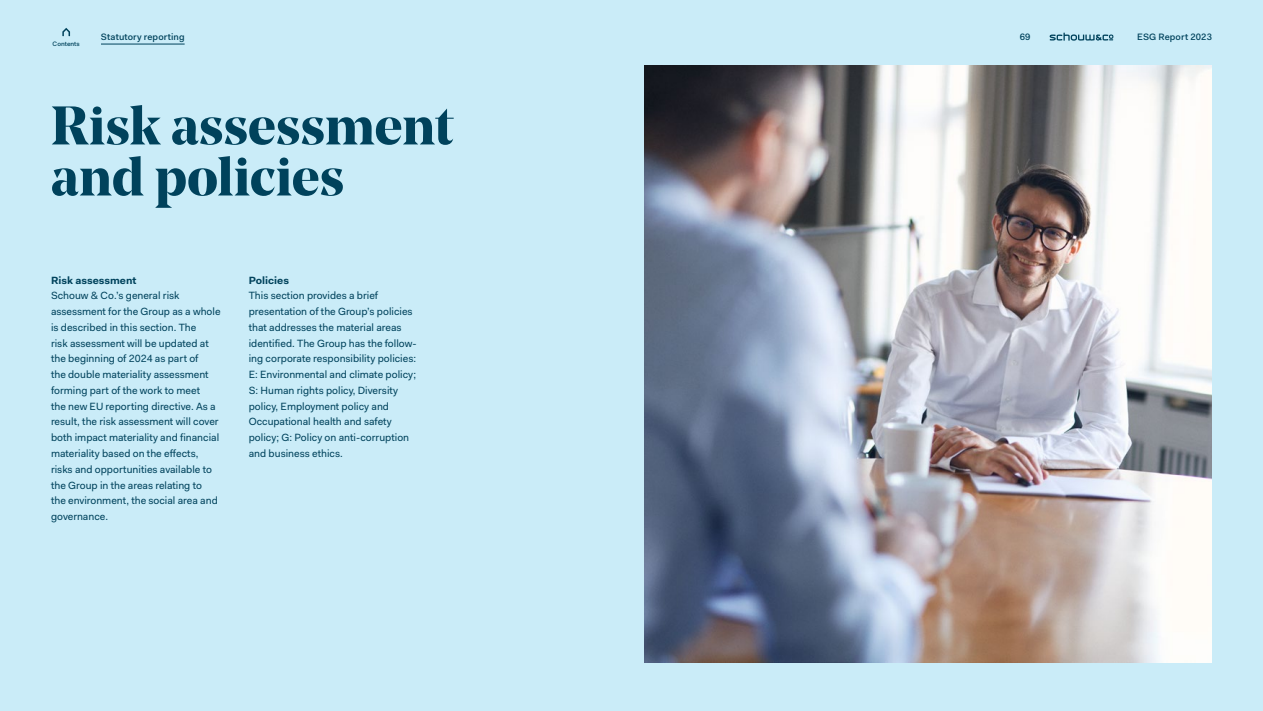
<style>
.page{position:relative;width:1263px;height:711px;background:#fff}
.page>*{position:absolute;margin:0;border:0;box-sizing:border-box;transform-origin:0 0}
.t1{font:700 54px/51px "Noe Display";color:#00425c}
.t2{font:10.5px/15.8px "Fakt";color:#00425c}
.t3{font:700 10.5px "Fakt";color:#00425c}
.t4{font:500 9.3px "Fakt";letter-spacing:.01em;color:#00425c}
.t5{font:500 6.45px "Fakt";color:#00425c}
</style>
<div class="page">
<div style="left:0;top:0;width:1263px;height:710px;background:#caecf8"></div>
<img style="left:644px;top:66px;width:568px;height:595px">
<svg style="left:62px;top:28px;width:8px;height:8px"></svg>
<svg style="left:1050px;top:33px;width:63px;height:8px"></svg>
<hr style="left:101px;top:44px;width:84px;height:1px;background:#00425c">
<p class="t5" style="left:53px;top:39px;width:29px">Contents</p>
<p class="t4" style="left:101px;top:31px;width:85px">Statutory reporting</p>
<p class="t4" style="left:1020px;top:31px;width:12px">69</p>
<p class="t4" style="left:1137px;top:31px;width:76px">ESG Report 2023</p>
<h1 class="t1" style="left:51px;top:99px;width:404px">Risk assessment and policies</h1>
<p class="t3" style="left:51px;top:273px;width:87px">Risk assessment</p>
<p class="t2" style="left:51px;top:287px;width:171px">Schouw &amp; Co.’s general risk assessment for the Group as a whole is described in this section. The<br>risk assessment will be updated at the beginning of 2024 as part of<br>the double materiality assessment forming part of the work to meet<br>the new EU reporting directive. As a result, the risk assessment will cover both impact materiality and financial materiality based on the effects, risks and opportunities available to the Group in the areas relating to<br>the environment, the social area and governance.</p>
<p class="t3" style="left:249px;top:273px;width:42px">Policies</p>
<p class="t2" style="left:249px;top:287px;width:169px">This section provides a brief presentation of the Group’s policies that addresses the material areas identified. The Group has the follow&shy;ing corporate responsibility policies:<br>E: Environmental and climate policy; S: Human rights policy, Diversity policy, Employment policy and Occupational health and safety policy; G: Policy on anti-corruption and business ethics.</p>
</div>
